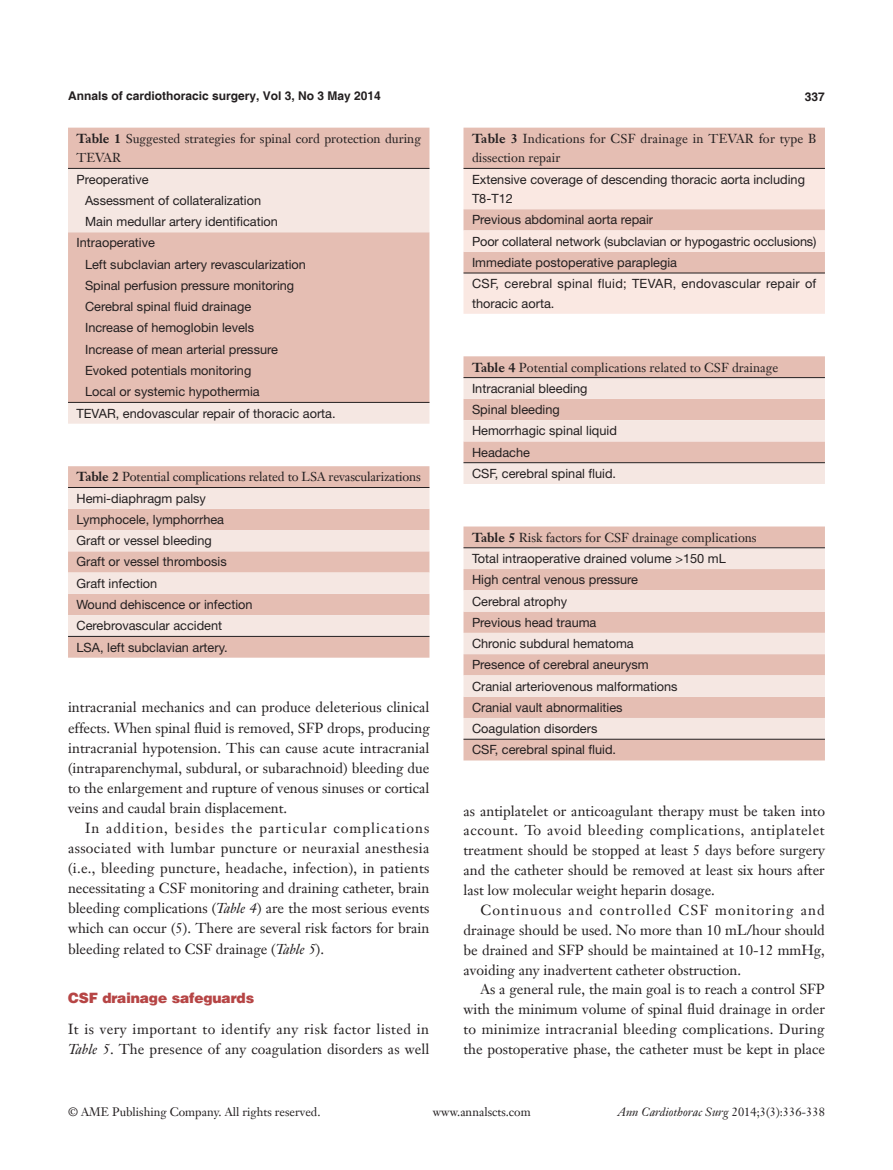
<style>
.page{position:relative;width:893px;height:1170px;background:#fff}
.page>*{position:absolute;margin:0;border:0;box-sizing:border-box;transform-origin:0 0}
.t1{font:14.25px/20.1px "Janson Text LT";color:#231f20;text-align:justify}
.t2{font:14.25px/20.1px "Janson Text LT";letter-spacing:.03em;color:#231f20}
.t3{font:900 14.25px "Helvetica";color:#b64545}
.t4{font:12.75px/21.3px "Helvetica Neue LT Pro";color:#231f20}
.t5{font:12.75px/19.5px "Janson Text LT";color:#231f20}
.t6{font:12px "Janson Text LT";color:#231f20}
.t7{font:700 12px "Helvetica";color:#231f20}
.t8{font:italic 12px "Janson Text LT";color:#231f20}
.s1{font-weight:700}
.s2{font-style:italic}
.s3{font-style:normal}
</style>
<div class="page">
<div style="left:68px;top:128px;width:361px;height:40px;background:#e5beb3"></div>
<svg style="left:68px;top:169px;width:361px;height:254px;background:#eacbc2"></svg>
<hr style="left:68px;top:168px;width:361px;height:1px;background:#231f20">
<hr style="left:68px;top:402px;width:361px;height:1px;background:#231f20">
<div style="left:68px;top:466px;width:361px;height:191px;background:#e5beb3"></div>
<svg style="left:68px;top:488px;width:361px;height:148px;background:#eed5ce"></svg>
<hr style="left:68px;top:487px;width:361px;height:1px;background:#231f20">
<hr style="left:68px;top:636px;width:361px;height:1px;background:#231f20">
<div style="left:463px;top:128px;width:362px;height:40px;background:#e5beb3"></div>
<svg style="left:463px;top:169px;width:362px;height:145px;background:#f3dbd4"></svg>
<hr style="left:463px;top:168px;width:362px;height:1px;background:#231f20">
<hr style="left:463px;top:272px;width:362px;height:1px;background:#231f20">
<svg style="left:463px;top:356px;width:362px;height:128px;background:#ecd2ca"></svg>
<hr style="left:463px;top:377px;width:362px;height:1px;background:#231f20">
<hr style="left:463px;top:462px;width:362px;height:1px;background:#231f20">
<div style="left:463px;top:526px;width:362px;height:234px;background:#e5beb3"></div>
<svg style="left:463px;top:548px;width:362px;height:190px;background:#edd4cd"></svg>
<hr style="left:463px;top:547px;width:362px;height:1px;background:#231f20">
<hr style="left:463px;top:738px;width:362px;height:1px;background:#231f20">
<p class="t7" style="left:68px;top:88px;width:314px">Annals of cardiothoracic surgery, Vol 3, No 3 May 2014</p>
<p class="t7" style="left:805px;top:89px;width:22px">337</p>
<p class="t5" style="left:77px;top:128px;width:346px"><span class="s1">Table 1</span> Suggested strategies for spinal cord protection during<br>TEVAR</p>
<p class="t4" style="left:77px;top:168px;width:74px">Preoperative</p>
<p class="t4" style="left:85px;top:189px;width:178px">Assessment of collateralization</p>
<p class="t4" style="left:85px;top:211px;width:194px">Main medullar artery identification</p>
<p class="t4" style="left:77px;top:232px;width:80px">Intraoperative</p>
<p class="t4" style="left:85px;top:253px;width:222px">Left subclavian artery revascularization</p>
<p class="t4" style="left:85px;top:274px;width:211px">Spinal perfusion pressure monitoring</p>
<p class="t4" style="left:85px;top:296px;width:168px">Cerebral spinal fluid drainage</p>
<p class="t4" style="left:85px;top:317px;width:171px">Increase of hemoglobin levels</p>
<p class="t4" style="left:85px;top:338px;width:194px">Increase of mean arterial pressure</p>
<p class="t4" style="left:85px;top:359px;width:168px">Evoked potentials monitoring</p>
<p class="t4" style="left:85px;top:381px;width:176px">Local or systemic hypothermia</p>
<p class="t4" style="left:77px;top:402px;width:261px">TEVAR, endovascular repair of thoracic aorta.</p>
<p class="t5" style="left:77px;top:467px;width:346px"><span class="s1">Table 2</span> Potential complications related to LSA revascularizations</p>
<p class="t4" style="left:77px;top:487px;width:178px">Hemi-diaphragm palsy<br>Lymphocele, lymphorrhea<br>Graft or vessel bleeding<br>Graft or vessel thrombosis<br>Graft infection<br>Wound dehiscence or infection<br>Cerebrovascular accident<br>LSA, left subclavian artery.</p>
<p class="t1" style="left:68px;top:697px;width:363px">intracranial mechanics and can produce deleterious clinical effects. When spinal fluid is removed, SFP drops, producing intracranial hypotension. This can cause acute intracranial (intraparenchymal, subdural, or subarachnoid) bleeding due to the enlargement and rupture of venous sinuses or cortical veins and caudal brain displacement.</p>
<p class="t1" style="left:68px;top:817px;width:363px;text-indent:17px">In addition, besides the particular complications associated with lumbar puncture or neuraxial anesthesia (i.e., bleeding puncture, headache, infection), in patients necessitating a CSF monitoring and draining catheter, brain bleeding complications (<span class="s2">Table 4</span>) are the most serious events which can occur (5). There are several risk factors for brain bleeding related to CSF drainage (<span class="s2">Table 5</span>).</p>
<p class="t3" style="left:68px;top:988px;width:188px">CSF drainage safeguards</p>
<p class="t2" style="left:68px;top:1018px;width:363px">It is very important to identify any risk factor listed in<br><span class="s2">Table 5</span>. The presence of any coagulation disorders as well</p>
<p class="t5" style="left:472px;top:128px;width:346px"><span class="s1">Table 3</span> Indications for CSF drainage in TEVAR for type B dissection repair</p>
<p class="t4" style="left:472px;top:169px;width:334px;line-height:19.5px">Extensive coverage of descending thoracic aorta including<br>T8-T12</p>
<p class="t4" style="left:472px;top:209px;width:346px">Previous abdominal aorta repair<br>Poor collateral network (subclavian or hypogastric occlusions)<br>Immediate postoperative paraplegia<br>CSF, cerebral spinal fluid; TEVAR, endovascular repair of</p>
<p class="t4" style="left:472px;top:292px;width:84px">thoracic aorta.</p>
<p class="t5" style="left:472px;top:357px;width:308px"><span class="s1">Table 4</span> Potential complications related to CSF drainage</p>
<p class="t4" style="left:472px;top:377px;width:146px">Intracranial bleeding<br>Spinal bleeding<br>Hemorrhagic spinal liquid<br>Headache<br>CSF, cerebral spinal fluid.</p>
<p class="t5" style="left:472px;top:527px;width:286px"><span class="s1">Table 5</span> Risk factors for CSF drainage complications</p>
<p class="t4" style="left:472px;top:547px;width:255px">Total intraoperative drained volume &gt;150 mL<br>High central venous pressure<br>Cerebral atrophy<br>Previous head trauma<br>Chronic subdural hematoma<br>Presence of cerebral aneurysm<br>Cranial arteriovenous malformations<br>Cranial vault abnormalities<br>Coagulation disorders<br>CSF, cerebral spinal fluid.</p>
<p class="t1" style="left:463px;top:800px;width:363px">as antiplatelet or anticoagulant therapy must be taken into account. To avoid bleeding complications, antiplatelet treatment should be stopped at least 5 days before surgery and the catheter should be removed at least six hours after last low molecular weight heparin dosage.</p>
<p class="t1" style="left:463px;top:899px;width:363px;text-indent:17px">Continuous and controlled CSF monitoring and drainage should be used. No more than 10 mL/hour should be drained and SFP should be maintained at 10-12 mmHg, avoiding any inadvertent catheter obstruction.</p>
<p class="t1" style="left:463px;top:979px;width:363px;text-indent:17px">As a general rule, the main goal is to reach a control SFP with the minimum volume of spinal fluid drainage in order to minimize intracranial bleeding complications. During the postoperative phase, the catheter must be kept in place</p>
<p class="t6" style="left:68px;top:1104px;width:254px">© AME Publishing Company. All rights reserved.</p>
<p class="t6" style="left:433px;top:1104px;width:99px">www.annalscts.com</p>
<p class="t8" style="left:618px;top:1104px;width:209px">Ann Cardiothorac Surg <span class="s3">2014;3(3):336-338</span></p>
</div>
